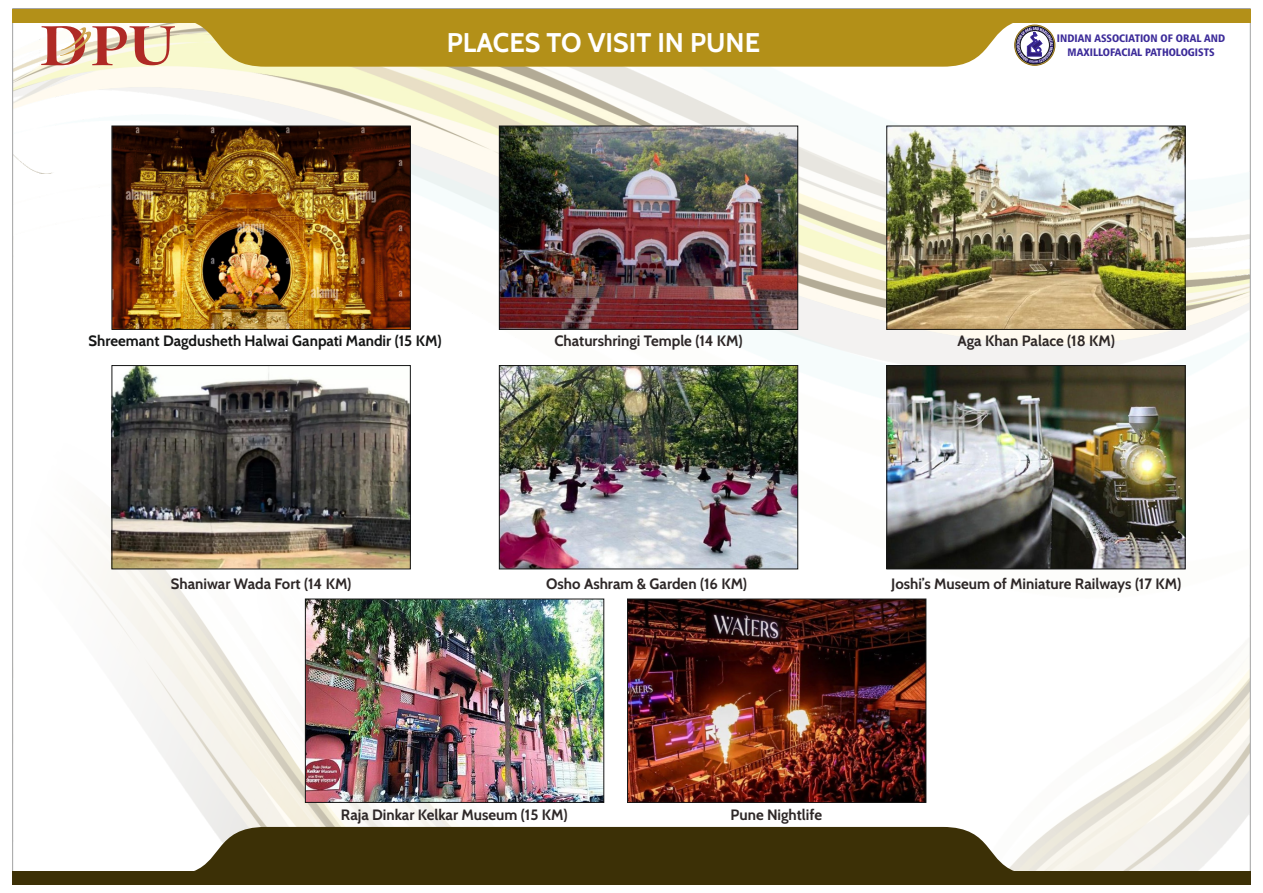
<style>
.page{position:relative;width:1263px;height:893px;background:#fff}
.page>*{position:absolute;margin:0;border:0;box-sizing:border-box;transform-origin:0 0}
.t1{font:700 27px "Cabin";color:#fff}
.t2{font:700 15px "Cabin";color:#2d2727}
.t3{font:700 15px "Cabin";color:#151616}
.t4{font:10.8px "Humanist 777 BT Black Condensed B";color:#3c2b99}
</style>
<div class="page">
<img style="left:12px;top:22px;width:1239px;height:849px">
<div style="left:12px;top:9px;width:1239px;height:13px;background:#b39018"></div>
<svg style="left:41px;top:22px;width:134px;height:43px"></svg>
<svg style="left:186px;top:22px;width:870px;height:45px;background:#b7982e"></svg>
<div style="left:12px;top:871px;width:1239px;height:14px;background:#3c3006"></div>
<svg style="left:186px;top:827px;width:836px;height:44px;background:#4c411a"></svg>
<img style="left:113px;top:128px;width:296px;height:200px">
<div style="left:111px;top:126px;width:300px;height:204px;border:1px solid #151616"></div>
<img style="left:501px;top:128px;width:295px;height:200px">
<div style="left:499px;top:126px;width:299px;height:204px;border:1px solid #151616"></div>
<img style="left:888px;top:128px;width:295px;height:200px">
<div style="left:886px;top:126px;width:299px;height:204px;border:1px solid #151616"></div>
<img style="left:113px;top:367px;width:296px;height:200px">
<div style="left:111px;top:365px;width:300px;height:204px;border:1px solid #151616"></div>
<img style="left:501px;top:367px;width:295px;height:200px">
<div style="left:499px;top:365px;width:299px;height:204px;border:1px solid #151616"></div>
<img style="left:888px;top:367px;width:295px;height:200px">
<div style="left:886px;top:365px;width:299px;height:204px;border:1px solid #151616"></div>
<img style="left:307px;top:601px;width:295px;height:200px">
<div style="left:305px;top:599px;width:299px;height:204px;border:1px solid #151616"></div>
<img style="left:629px;top:601px;width:295px;height:200px">
<div style="left:627px;top:599px;width:299px;height:204px;border:1px solid #151616"></div>
<h1 class="t1" style="left:447px;top:26px;width:315px">PLACES TO VISIT IN PUNE</h1>
<p class="t4" style="left:1057px;top:34px;width:170px">INDIAN ASSOCIATION OF ORAL AND</p>
<p class="t4" style="left:1067px;top:47px;width:149px">MAXILLOFACIAL PATHOLOGISTS</p>
<p class="t3" style="left:88px;top:331px;width:354px">Shreemant Dagdusheth Halwai Ganpati Mandir (15 KM)</p>
<p class="t2" style="left:957px;top:331px;width:159px">Aga Khan Palace (18 KM)</p>
<p class="t2" style="left:554px;top:331px;width:190px">Chaturshringi Temple (14 KM)</p>
<p class="t2" style="left:171px;top:574px;width:182px">Shaniwar Wada Fort (14 KM)</p>
<p class="t2" style="left:546px;top:574px;width:202px">Osho Ashram &amp; Garden (16 KM)</p>
<p class="t2" style="left:891px;top:574px;width:291px">Joshi’s Museum of Miniature Railways (17 KM)</p>
<p class="t2" style="left:341px;top:806px;width:228px">Raja Dinkar Kelkar Museum (15 KM)</p>
<p class="t2" style="left:730px;top:806px;width:93px">Pune Nightlife</p>
</div>
